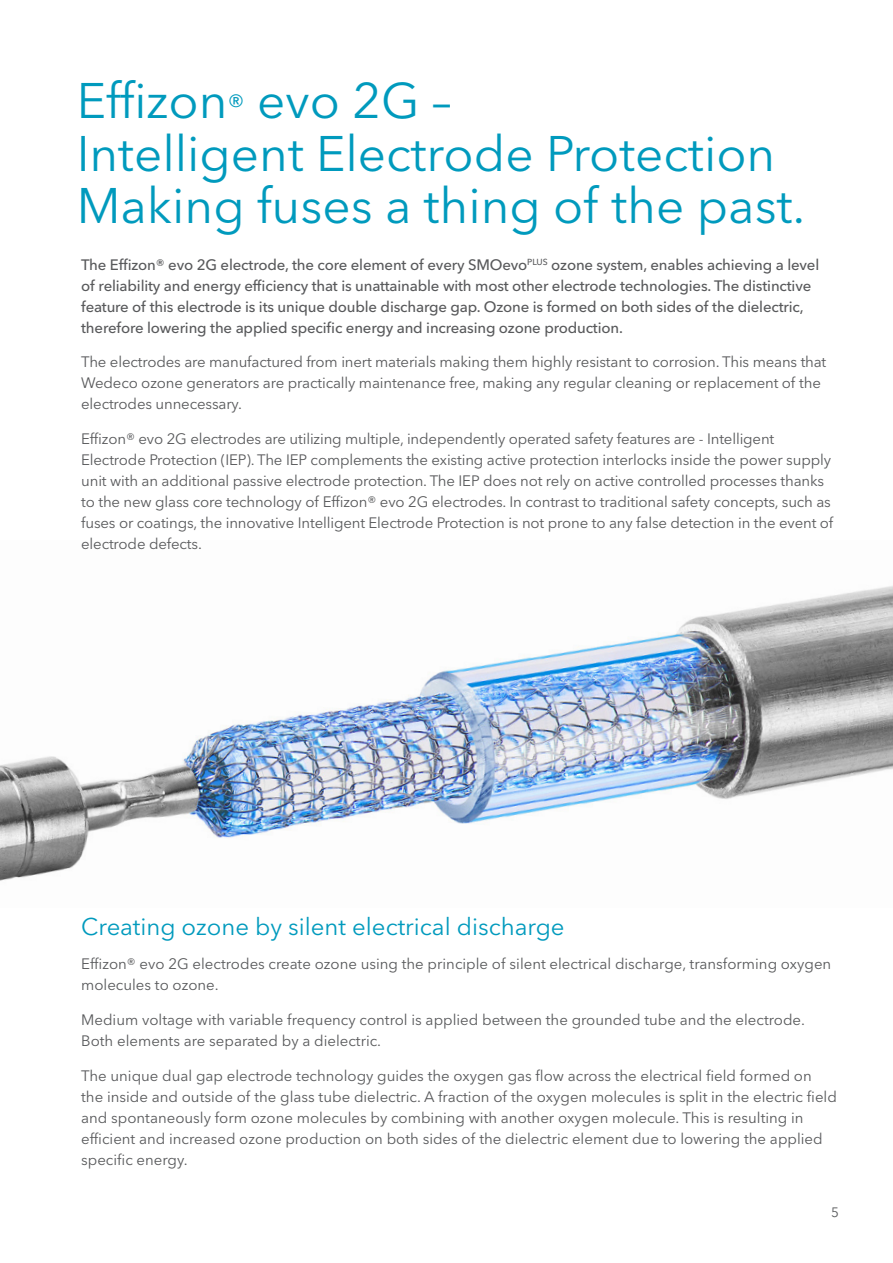
<style>
.page{position:relative;width:893px;height:1263px;background:#fff}
.page>*{position:absolute;margin:0;border:0;box-sizing:border-box;transform-origin:0 0}
.t1{font:49.5px/52.5px "Avenir Next LT Pro";color:#009abd}
.t2{font:24px "Avenir Next LT Pro";color:#009abd}
.t3{font:15px/21px "Avenir Next LT Pro";letter-spacing:-.01em;color:#58595b}
.t4{font:500 15px/21px "Avenir Next LT Pro";letter-spacing:-.01em;color:#58595b}
.t5{font:13.5px "Avenir Next LT Pro";color:#58595b}
.s1{font-size:28.8px}
</style>
<div class="page">
<img style="left:0;top:586px;width:893px;height:295px">
<h1 class="t1" style="left:77px;top:75px;width:730px">Effizon<span class="s1">®</span> evo 2G –<br>Intelligent Electrode Protection<br>Making fuses a thing of the past.</h1>
<p class="t4" style="left:81px;top:254px;width:740px">The Effizon® evo 2G electrode, the core element of every SMOevo<sup>PLUS</sup> ozone system, enables achieving a level of reliability and energy efficiency that is unattainable with most other electrode technologies. The distinctive feature of this electrode is its unique double discharge gap. Ozone is formed on both sides of the dielectric, therefore lowering the applied specific energy and increasing ozone production.</p>
<p class="t3" style="left:81px;top:351px;width:747px">The electrodes are manufactured from inert materials making them highly resistant to corrosion. This means that<br>Wedeco ozone generators are practically maintenance free, making any regular cleaning or replacement of the electrodes unnecessary.</p>
<p class="t3" style="left:81px;top:428px;width:754px">Effizon® evo 2G electrodes are utilizing multiple, independently operated safety features are - Intelligent Electrode Protection (IEP). The IEP complements the existing active protection interlocks inside the power supply unit with an additional passive electrode protection. The IEP does not rely on active controlled processes thanks to the new glass core technology of Effizon® evo 2G electrodes. In contrast to traditional safety concepts, such as fuses or coatings, the innovative Intelligent Electrode Protection is not prone to any false detection in the event of electrode defects.</p>
<h2 class="t2" style="left:81px;top:912px;width:485px">Creating ozone by silent electrical discharge</h2>
<p class="t3" style="left:81px;top:954px;width:752px">Effizon® evo 2G electrodes create ozone using the principle of silent electrical discharge, transforming oxygen molecules to ozone.</p>
<p class="t3" style="left:81px;top:1009px;width:725px">Medium voltage with variable frequency control is applied between the grounded tube and the electrode.<br>Both elements are separated by a dielectric.</p>
<p class="t3" style="left:81px;top:1065px;width:757px">The unique dual gap electrode technology guides the oxygen gas flow across the electrical field formed on the inside and outside of the glass tube dielectric. A fraction of the oxygen molecules is split in the electric field and spontaneously form ozone molecules by combining with another oxygen molecule. This is resulting in efficient and increased ozone production on both sides of the dielectric element due to lowering the applied specific energy.</p>
<p class="t5" style="left:831px;top:1204px;width:9px">5</p>
</div>
